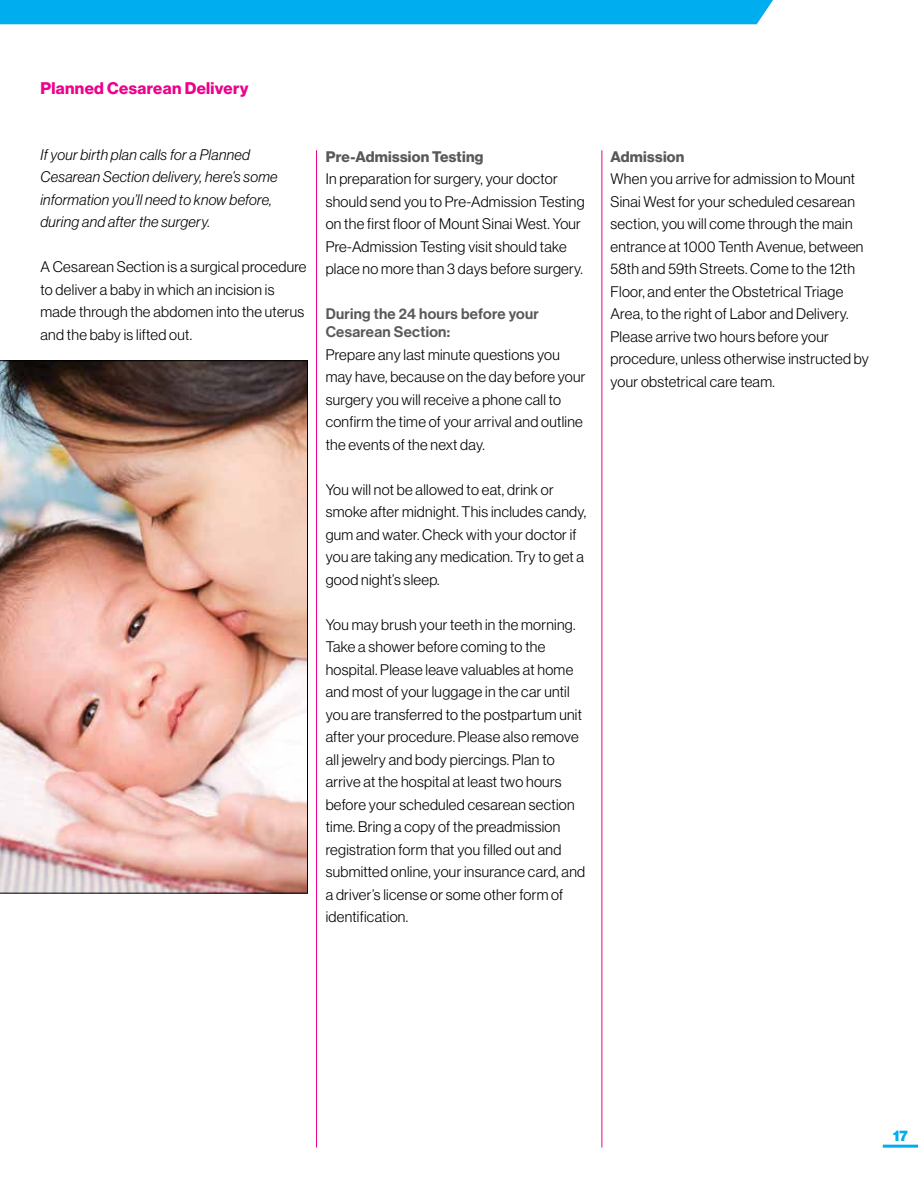
<style>
.page{position:relative;width:918px;height:1188px;background:#fff}
.page>*{position:absolute;margin:0;border:0;box-sizing:border-box;transform-origin:0 0}
.t1{font:16.5px "N Haas Grotesk DS Std 75 Bd";letter-spacing:.02em;color:#ec008c}
.t2{font:15px/22.5px "N Haas Grotesk DS Std 45 Lt";letter-spacing:.02em;color:#000}
.t3{font:15px/22.5px "N Haas Grotesk DS Std 46 Lt It";letter-spacing:.02em;color:#000}
.t4{font:15px/18px "N Haas Grotesk DS Std 65 Md";letter-spacing:.02em;color:#58595b}
.t5{font:15px "N Haas Grotesk DS Std 75 Bd";letter-spacing:.02em;color:#58595b}
.t6{font:15px "N Haas Grotesk DS Std 95 Blk";color:#00aeef}
</style>
<div class="page">
<hr style="left:316px;top:150px;width:1px;height:998px;background:#ec008c">
<hr style="left:602px;top:150px;width:1px;height:998px;background:#ec008c">
<img style="left:0;top:361px;width:308px;height:532px">
<div style="left:0;top:0;width:773px;height:24px;background:#00aeef"></div>
<hr style="left:883px;top:1145px;width:35px;height:3px;background:#00aeef">
<p class="t1" style="left:40px;top:78px;width:210px">Planned Cesarean Delivery</p>
<p class="t3" style="left:40px;top:143px;width:238px">If your birth plan calls for a Planned Cesarean Section delivery, here’s some information you’ll need to know before, during and after the surgery.</p>
<p class="t2" style="left:40px;top:256px;width:268px">A Cesarean Section is a surgical procedure to deliver a baby in which an incision is made through the abdomen into the uterus and the baby is lifted out.</p>
<p class="t5" style="left:326px;top:148px;width:159px">Pre-Admission Testing</p>
<p class="t2" style="left:326px;top:168px;width:260px">In preparation for surgery, your doctor should send you to Pre-Admission Testing on the first floor of Mount Sinai West. Your Pre-Admission Testing visit should take place no more than 3 days before surgery.</p>
<p class="t4" style="left:326px;top:305px;width:215px">During the 24 hours before your<br>Cesarean Section:</p>
<p class="t2" style="left:326px;top:343px;width:261px">Prepare any last minute questions you may have, because on the day before your surgery you will receive a phone call to confirm the time of your arrival and outline the events of the next day.</p>
<p class="t2" style="left:326px;top:478px;width:262px">You will not be allowed to eat, drink or smoke after midnight. This includes candy, gum and water. Check with your doctor if you are taking any medication. Try to get a good night’s sleep.</p>
<p class="t2" style="left:326px;top:613px;width:261px">You may brush your teeth in the morning.<br>Take a shower before coming to the hospital. Please leave valuables at home and most of your luggage in the car until you are transferred to the postpartum unit after your procedure. Please also remove all jewelry and body piercings. Plan to arrive at the hospital at least two hours before your scheduled cesarean section time. Bring a copy of the preadmission registration form that you filled out and submitted online, your insurance card, and a driver’s license or some other form of identification.</p>
<p class="t5" style="left:610px;top:148px;width:75px">Admission</p>
<p class="t2" style="left:610px;top:168px;width:260px">When you arrive for admission to Mount Sinai West for your scheduled cesarean section, you will come through the main entrance at 1000 Tenth Avenue, between 58th and 59th Streets. Come to the 12th Floor, and enter the Obstetrical Triage Area, to the right of Labor and Delivery.<br>Please arrive two hours before your procedure, unless otherwise instructed by your obstetrical care team.</p>
<p class="t6" style="left:893px;top:1127px;width:16px">17</p>
</div>
